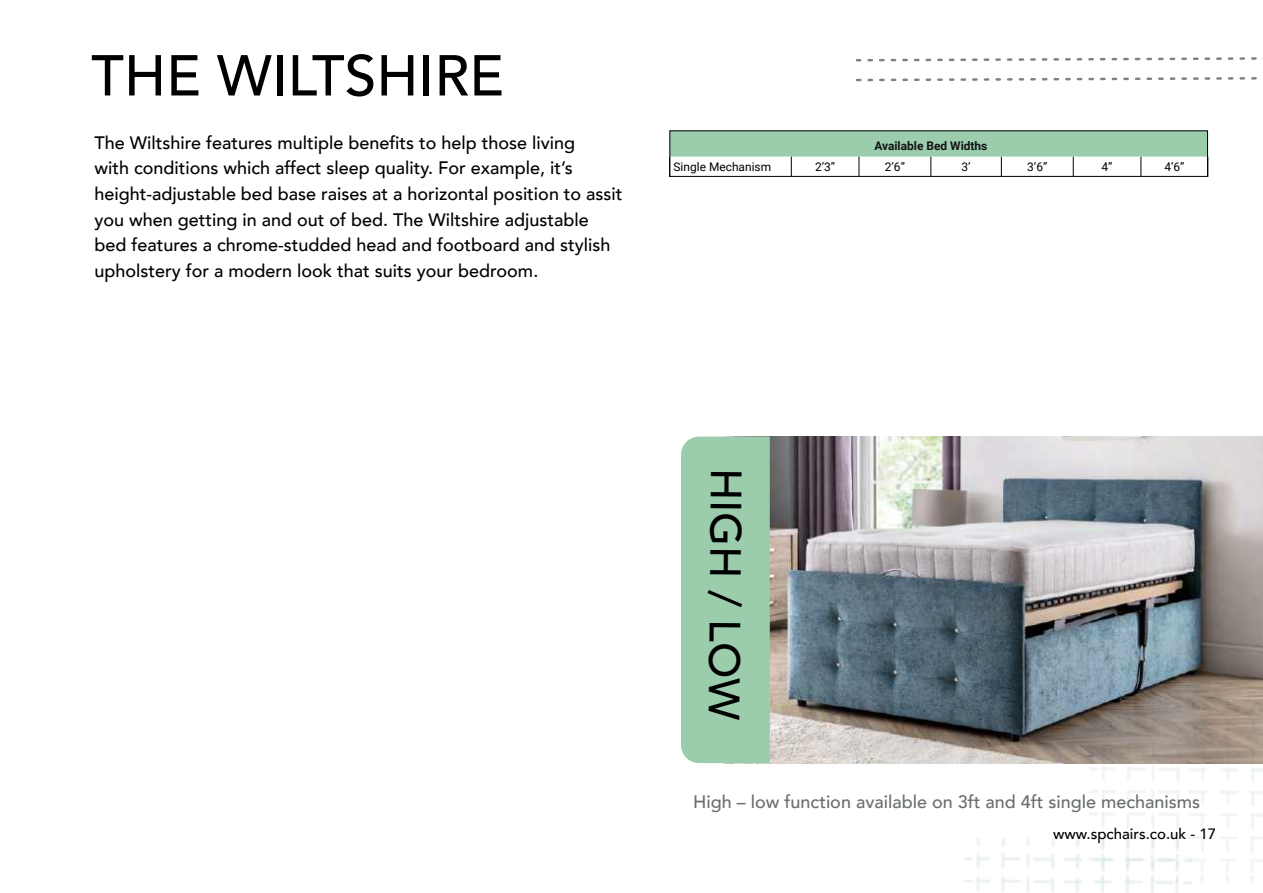
<style>
.page{position:relative;width:1263px;height:893px;background:#fff}
.page>*{position:absolute;margin:0;border:0;box-sizing:border-box;transform-origin:0 0}
.t1{font:500 57px "Avenir";color:#000}
.t2{font:500 43.5px "Avenir";color:#000}
.t3{font:500 18px/25.5px "Avenir";color:#000}
.t4{font:500 18px "Avenir";color:#696d6e}
.t5{font:500 15px "Avenir";color:#000}
.t6{font:12px "Roboto";color:#000}
.t7{font:700 12px "Roboto";color:#111314}
</style>
<div class="page">
<img style="left:770px;top:437px;width:493px;height:326px">
<div style="left:681px;top:437px;width:89px;height:326px;background:#9bccab"></div>
<svg style="left:671px;top:132px;width:535px;height:43px"></svg>
<img style="left:962px;top:680px;width:301px;height:213px">
<svg style="left:855px;top:57px;width:408px;height:5px"></svg>
<svg style="left:856px;top:77px;width:407px;height:4px"></svg>
<div style="left:669px;top:130px;width:539px;height:47px;border:1px solid #000"></div>
<h1 class="t1" style="left:91px;top:26px;width:414px">THE WILTSHIRE</h1>
<p class="t3" style="left:94px;top:129px;width:529px">The Wiltshire features multiple benefits to help those living<br>with conditions which affect sleep quality. For example, it’s height-adjustable bed base raises at a horizontal position to assit you when getting in and out of bed. The Wiltshire adjustable bed features a chrome-studded head and footboard and stylish upholstery for a modern look that suits your bedroom.</p>
<p class="t7" style="left:874px;top:137px;width:115px">Available Bed Widths</p>
<p class="t6" style="left:673px;top:159px;width:99px">Single Mechanism</p>
<p class="t6" style="left:815px;top:159px;width:22px">2’3”</p>
<p class="t6" style="left:885px;top:159px;width:22px">2’6”</p>
<p class="t6" style="left:961px;top:159px;width:11px">3’</p>
<p class="t6" style="left:1027px;top:159px;width:22px">3’6”</p>
<p class="t6" style="left:1101px;top:159px;width:12px">4”</p>
<p class="t6" style="left:1164px;top:159px;width:22px">4’6”</p>
<h2 class="t2" style="left:765px;top:469px;width:254px;rotate:91deg">HIGH / LOW</h2>
<p class="t4" style="left:693px;top:786px;width:508px">High – low function available on 3ft and 4ft single mechanisms</p>
<p class="t5" style="left:1053px;top:821px;width:164px">www.spchairs.co.uk - 17</p>
</div>
